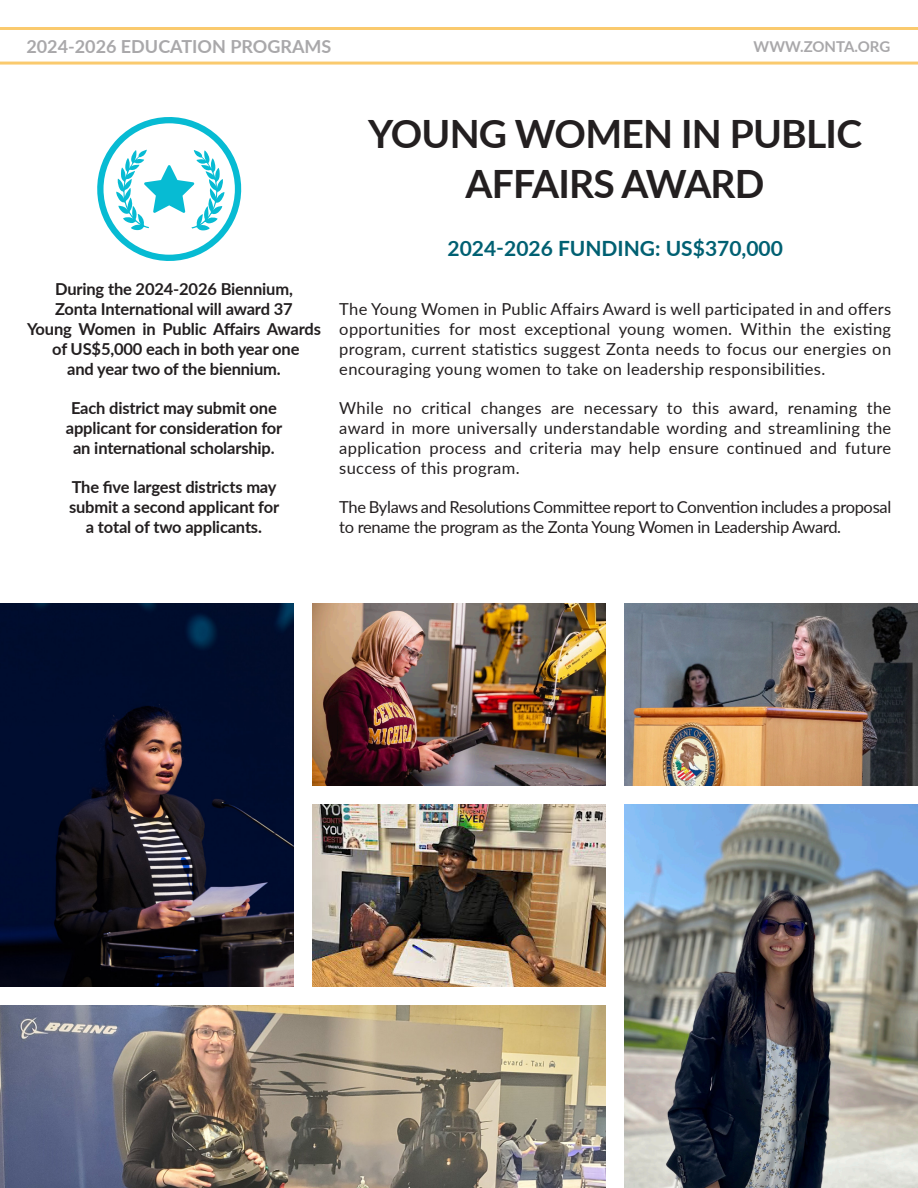
<style>
.page{position:relative;width:918px;height:1188px;background:#fff}
.page>*{position:absolute;margin:0;border:0;box-sizing:border-box;transform-origin:0 0}
.t1{font:700 39px/49.5px "Lato";letter-spacing:-.02em;color:#231f20;text-align:center}
.t2{font:700 21px "Lato";color:#006072}
.t3{font:700 18px "Lato";color:#a9a8aa}
.t4{font:16.5px/19.8px "Lato";letter-spacing:-.02em;color:#231f20;text-align:justify}
.t5{font:700 16.5px/19.8px "Lato";letter-spacing:-.01em;color:#231f20;text-align:center}
.t6{font:700 15px "Lato";color:#a9a8aa}
</style>
<div class="page">
<svg style="left:0;top:27px;width:918px;height:38px"></svg>
<svg style="left:97px;top:117px;width:144px;height:144px"></svg>
<img style="left:0;top:603px;width:294px;height:384px">
<img style="left:312px;top:603px;width:294px;height:183px">
<img style="left:624px;top:603px;width:294px;height:183px">
<img style="left:312px;top:804px;width:294px;height:183px">
<img style="left:0;top:1005px;width:606px;height:183px">
<img style="left:624px;top:804px;width:294px;height:384px">
<p class="t3" style="left:26px;top:33px;width:307px">2024-2026 EDUCATION PROGRAMS</p>
<p class="t6" style="left:754px;top:35px;width:138px">WWW.ZONTA.ORG</p>
<p class="t1" style="left:368px;top:108px;width:496px">YOUNG WOMEN IN PUBLIC<br>AFFAIRS AWARD</p>
<p class="t5" style="left:55px;top:279px;width:239px">During the 2024-2026 Biennium,</p>
<p class="t5" style="left:55px;top:299px;width:239px">Zonta International will award 37</p>
<p class="t5" style="left:27px;top:318px;width:295px">Young Women in Public Affairs Awards of US$5,000 each in both year one</p>
<p class="t5" style="left:67px;top:358px;width:215px">and year two of the biennium.</p>
<p class="t5" style="left:71px;top:398px;width:207px">Each district may submit one</p>
<p class="t5" style="left:66px;top:417px;width:218px">applicant for consideration for</p>
<p class="t5" style="left:73px;top:437px;width:203px">an international scholarship.</p>
<p class="t5" style="left:72px;top:477px;width:206px">The five largest districts may</p>
<p class="t5" style="left:69px;top:497px;width:212px">submit a second applicant for</p>
<p class="t5" style="left:86px;top:516px;width:178px">a total of two applicants.</p>
<p class="t2" style="left:448px;top:233px;width:337px">2024-2026 FUNDING: US$370,000</p>
<p class="t4" style="left:339px;top:299px;width:553px">The Young Women in Public Affairs Award is well participated in and offers opportunities for most exceptional young women. Within the existing program, current statistics suggest Zonta needs to focus our energies on encouraging young women to take on leadership responsibilities.</p>
<p class="t4" style="left:339px;top:398px;width:553px">While no critical changes are necessary to this award, renaming the award in more universally understandable wording and streamlining the application process and criteria may help ensure continued and future success of this program.</p>
<p class="t4" style="left:339px;top:497px;width:553px">The Bylaws and Resolutions Committee report to Convention includes a proposal to rename the program as the Zonta Young Women in Leadership Award.</p>
</div>
